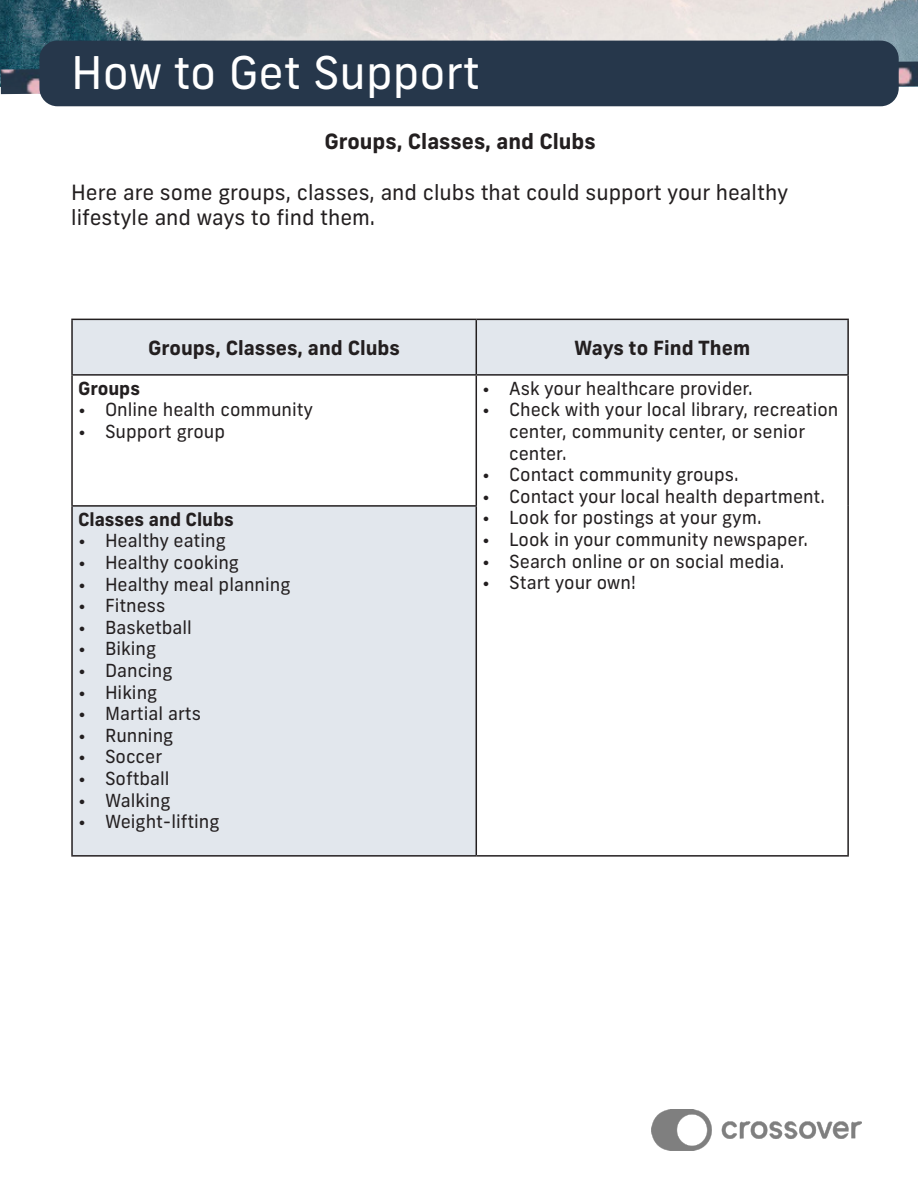
<style>
.page{position:relative;width:918px;height:1188px;background:#fff}
.page>*{position:absolute;margin:0;border:0;box-sizing:border-box;transform-origin:0 0}
.t1{font:45px "Frank New";color:#fff}
.t2{font:21px/25.2px "Frank New";color:#231f20}
.t3{font:700 21px "Frank New";color:#231f20}
.t4{font:700 19.5px "Frank New";color:#231f20}
.t5{font:18px/21.6px "Frank New";color:#231f20}
.t6{font:700 18px "Frank New";color:#231f20}
</style>
<div class="page">
<img style="left:0;top:0;width:918px;height:86px">
<img style="left:1px;top:62px;width:917px;height:32px">
<div style="left:39px;top:41px;width:860px;height:65px;background:#26374b;border-radius:18px"></div>
<img style="left:651px;top:1110px;width:211px;height:40px">
<svg style="left:73px;top:320px;width:774px;height:535px"></svg>
<hr style="left:71px;top:319px;width:405px;height:1px;background:#231f20">
<hr style="left:71px;top:320px;width:2px;height:54px;background:#231f20">
<hr style="left:476px;top:319px;width:373px;height:1px;background:#231f20">
<hr style="left:476px;top:320px;width:1px;height:54px;background:#231f20">
<hr style="left:847px;top:320px;width:2px;height:54px;background:#231f20">
<hr style="left:71px;top:374px;width:405px;height:2px;background:#231f20">
<hr style="left:71px;top:376px;width:2px;height:129px;background:#231f20">
<hr style="left:476px;top:374px;width:373px;height:2px;background:#231f20">
<hr style="left:476px;top:376px;width:1px;height:129px;background:#231f20">
<hr style="left:847px;top:376px;width:2px;height:130px;background:#231f20">
<hr style="left:71px;top:505px;width:406px;height:2px;background:#231f20">
<hr style="left:71px;top:507px;width:2px;height:348px;background:#231f20">
<hr style="left:476px;top:507px;width:1px;height:348px;background:#231f20">
<hr style="left:847px;top:506px;width:2px;height:349px;background:#231f20">
<hr style="left:71px;top:855px;width:405px;height:2px;background:#231f20">
<hr style="left:476px;top:855px;width:373px;height:2px;background:#231f20">
<p class="t1" style="left:71px;top:44px;width:410px">How to Get Support</p>
<p class="t3" style="left:324px;top:128px;width:273px">Groups, Classes, and Clubs</p>
<p class="t2" style="left:71px;top:179px;width:719px">Here are some groups, classes, and clubs that could support your healthy lifestyle and ways to find them.</p>
<p class="t4" style="left:148px;top:335px;width:253px">Groups, Classes, and Clubs</p>
<p class="t4" style="left:574px;top:335px;width:178px">Ways to Find Them</p>
<p class="t6" style="left:78px;top:376px;width:64px">Groups</p>
<p class="t5" style="left:78px;top:399px;width:237px">• Online health community</p>
<p class="t5" style="left:78px;top:421px;width:149px">• Support group</p>
<p class="t6" style="left:78px;top:507px;width:157px">Classes and Clubs</p>
<p class="t5" style="left:78px;top:530px;width:149px">• Healthy eating</p>
<p class="t5" style="left:78px;top:552px;width:163px">• Healthy cooking</p>
<p class="t5" style="left:78px;top:573px;width:214px">• Healthy meal planning</p>
<p class="t5" style="left:78px;top:595px;width:89px">• Fitness</p>
<p class="t5" style="left:78px;top:616px;width:115px">• Basketball</p>
<p class="t5" style="left:78px;top:638px;width:80px">• Biking</p>
<p class="t5" style="left:78px;top:660px;width:96px">• Dancing</p>
<p class="t5" style="left:78px;top:681px;width:81px">• Hiking</p>
<p class="t5" style="left:78px;top:703px;width:124px">• Martial arts</p>
<p class="t5" style="left:78px;top:724px;width:97px">• Running</p>
<p class="t5" style="left:78px;top:746px;width:86px">• Soccer</p>
<p class="t5" style="left:78px;top:768px;width:93px">• Softball</p>
<p class="t5" style="left:78px;top:789px;width:94px">• Walking</p>
<p class="t5" style="left:78px;top:811px;width:143px">• Weight-lifting</p>
<p class="t5" style="left:482px;top:377px;width:272px">• Ask your healthcare provider.</p>
<p class="t5" style="left:509px;top:399px;width:331px;text-indent:-27px">• Check with your local library, recreation center, community center, or senior center.</p>
<p class="t5" style="left:482px;top:464px;width:258px">• Contact community groups.</p>
<p class="t5" style="left:482px;top:485px;width:344px">• Contact your local health department.</p>
<p class="t5" style="left:482px;top:507px;width:281px">• Look for postings at your gym.</p>
<p class="t5" style="left:482px;top:529px;width:327px">• Look in your community newspaper.</p>
<p class="t5" style="left:482px;top:550px;width:304px">• Search online or on social media.</p>
<p class="t5" style="left:482px;top:572px;width:155px">• Start your own!</p>
</div>
